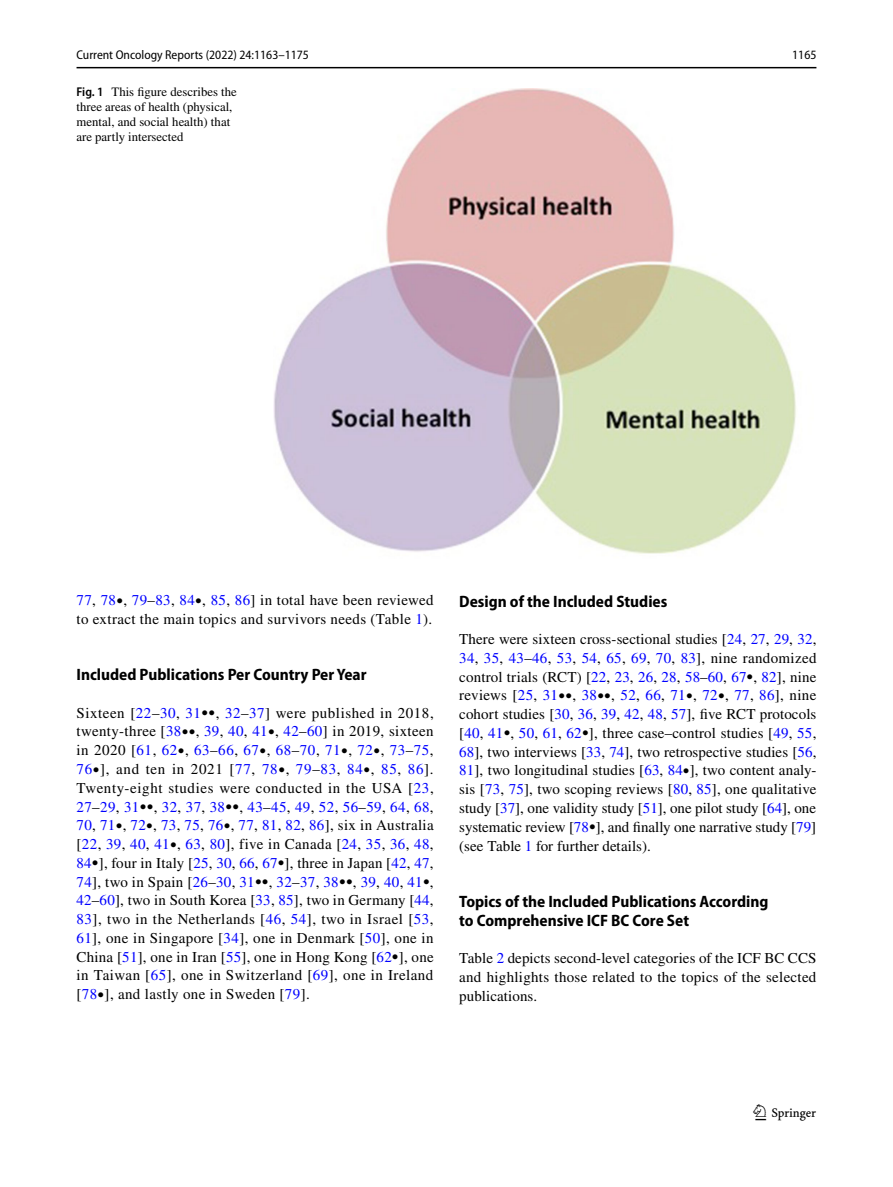
<style>
.page{position:relative;width:893px;height:1187px;background:#fff}
.page>*{position:absolute;margin:0;border:0;box-sizing:border-box;transform-origin:0 0}
.t1{font:22.5px "Springnew Regular 3";color:#000}
.t2{font:700 semi-condensed 16.5px/18.8px "Myriad Pro";color:#000}
.t3{font:15px/18.8px "STIX";letter-spacing:.025em;color:#000;text-align:justify}
.t4{font:12.75px/15px "STIX";color:#000}
.t5{font:semi-condensed 12.75px "Myriad Pro";color:#000}
.s1{font-family:"Myriad Pro";font-weight:600;font-stretch:semi-condensed}
.s2{color:#00f}
.s3{font-size:12.75px}
</style>
<div class="page">
<hr style="left:77px;top:67px;width:739px;height:1px;background:#000">
<img style="left:273px;top:89px;width:523px;height:465px">
<p class="t5" style="left:77px;top:48px;width:234px">Current Oncology Reports (2022) 24:1163–1175</p>
<p class="t5" style="left:792px;top:48px;width:26px">1165</p>
<p class="t4" style="left:77px;top:85px;width:162px"><span class="s1">Fig. 1</span> This figure describes the three areas of health (physical, mental, and social health) that are partly intersected</p>
<p class="t3" style="left:77px;top:591px;width:359px"><span class="s2">77</span>, <span class="s2">78</span><span class="s3">•</span>, <span class="s2">79</span>–<span class="s2">83</span>, <span class="s2">84</span><span class="s3">•</span>, <span class="s2">85</span>, <span class="s2">86</span>] in total have been reviewed to extract the main topics and survivors needs (Table <span class="s2">1</span>).</p>
<p class="t2" style="left:77px;top:665px;width:292px">Included Publications Per Country Per Year</p>
<p class="t3" style="left:77px;top:704px;width:359px">Sixteen [<span class="s2">22</span>–<span class="s2">30</span>, <span class="s2">31</span><span class="s3">••</span>, <span class="s2">32</span>–<span class="s2">37</span>] were published in 2018, twenty-three [<span class="s2">38</span><span class="s3">••</span>, <span class="s2">39</span>, <span class="s2">40</span>, <span class="s2">41</span><span class="s3">•</span>, <span class="s2">42</span>–<span class="s2">60</span>] in 2019, sixteen in 2020 [<span class="s2">61</span>, <span class="s2">62</span><span class="s3">•</span>, <span class="s2">63</span>–<span class="s2">66</span>, <span class="s2">67</span><span class="s3">•</span>, <span class="s2">68</span>–<span class="s2">70</span>, <span class="s2">71</span><span class="s3">•</span>, <span class="s2">72</span><span class="s3">•</span>, <span class="s2">73</span>–<span class="s2">75</span>, <span class="s2">76</span><span class="s3">•</span>], and ten in 2021 [<span class="s2">77</span>, <span class="s2">78</span><span class="s3">•</span>, <span class="s2">79</span>–<span class="s2">83</span>, <span class="s2">84</span><span class="s3">•</span>, <span class="s2">85</span>, <span class="s2">86</span>].<br>Twenty-eight studies were conducted in the USA [<span class="s2">23</span>, <span class="s2">27</span>–<span class="s2">29</span>, <span class="s2">31</span><span class="s3">••</span>, <span class="s2">32</span>, <span class="s2">37</span>, <span class="s2">38</span><span class="s3">••</span>, <span class="s2">43</span>–<span class="s2">45</span>, <span class="s2">49</span>, <span class="s2">52</span>, <span class="s2">56</span>–<span class="s2">59</span>, <span class="s2">64</span>, <span class="s2">68</span>, <span class="s2">70</span>, <span class="s2">71</span><span class="s3">•</span>, <span class="s2">72</span><span class="s3">•</span>, <span class="s2">73</span>, <span class="s2">75</span>, <span class="s2">76</span><span class="s3">•</span>, <span class="s2">77</span>, <span class="s2">81</span>, <span class="s2">82</span>, <span class="s2">86</span>], six in Australia [<span class="s2">22</span>, <span class="s2">39</span>, <span class="s2">40</span>, <span class="s2">41</span><span class="s3">•</span>, <span class="s2">63</span>, <span class="s2">80</span>], five in Canada [<span class="s2">24</span>, <span class="s2">35</span>, <span class="s2">36</span>, <span class="s2">48</span>, <span class="s2">84</span><span class="s3">•</span>], four in Italy [<span class="s2">25</span>, <span class="s2">30</span>, <span class="s2">66</span>, <span class="s2">67</span><span class="s3">•</span>], three in Japan [<span class="s2">42</span>, <span class="s2">47</span>, <span class="s2">74</span>], two in Spain [<span class="s2">26</span>–<span class="s2">30</span>, <span class="s2">31</span><span class="s3">••</span>, <span class="s2">32</span>–<span class="s2">37</span>, <span class="s2">38</span><span class="s3">••</span>, <span class="s2">39</span>, <span class="s2">40</span>, <span class="s2">41</span><span class="s3">•</span>, <span class="s2">42</span>–<span class="s2">60</span>], two in South Korea [<span class="s2">33</span>, <span class="s2">85</span>], two in Germany [<span class="s2">44</span>, <span class="s2">83</span>], two in the Netherlands [<span class="s2">46</span>, <span class="s2">54</span>], two in Israel [<span class="s2">53</span>, <span class="s2">61</span>], one in Singapore [<span class="s2">34</span>], one in Denmark [<span class="s2">50</span>], one in China [<span class="s2">51</span>], one in Iran [<span class="s2">55</span>], one in Hong Kong [<span class="s2">62</span><span class="s3">•</span>], one in Taiwan [<span class="s2">65</span>], one in Switzerland [<span class="s2">69</span>], one in Ireland [<span class="s2">78</span><span class="s3">•</span>], and lastly one in Sweden [<span class="s2">79</span>].</p>
<p class="t2" style="left:459px;top:592px;width:210px">Design of the Included Studies</p>
<p class="t3" style="left:459px;top:630px;width:359px">There were sixteen cross-sectional studies [<span class="s2">24</span>, <span class="s2">27</span>, <span class="s2">29</span>, <span class="s2">32</span>, <span class="s2">34</span>, <span class="s2">35</span>, <span class="s2">43</span>–<span class="s2">46</span>, <span class="s2">53</span>, <span class="s2">54</span>, <span class="s2">65</span>, <span class="s2">69</span>, <span class="s2">70</span>, <span class="s2">83</span>], nine randomized control trials (RCT) [<span class="s2">22</span>, <span class="s2">23</span>, <span class="s2">26</span>, <span class="s2">28</span>, <span class="s2">58</span>–<span class="s2">60</span>, <span class="s2">67</span><span class="s3">•</span>, <span class="s2">82</span>], nine reviews [<span class="s2">25</span>, <span class="s2">31</span><span class="s3">••</span>, <span class="s2">38</span><span class="s3">••</span>, <span class="s2">52</span>, <span class="s2">66</span>, <span class="s2">71</span><span class="s3">•</span>, <span class="s2">72</span><span class="s3">•</span>, <span class="s2">77</span>, <span class="s2">86</span>], nine cohort studies [<span class="s2">30</span>, <span class="s2">36</span>, <span class="s2">39</span>, <span class="s2">42</span>, <span class="s2">48</span>, <span class="s2">57</span>], five RCT protocols [<span class="s2">40</span>, <span class="s2">41</span><span class="s3">•</span>, <span class="s2">50</span>, <span class="s2">61</span>, <span class="s2">62</span><span class="s3">•</span>], three case–control studies [<span class="s2">49</span>, <span class="s2">55</span>, <span class="s2">68</span>], two interviews [<span class="s2">33</span>, <span class="s2">74</span>], two retrospective studies [<span class="s2">56</span>, <span class="s2">81</span>], two longitudinal studies [<span class="s2">63</span>, <span class="s2">84</span><span class="s3">•</span>], two content analy&shy;sis [<span class="s2">73</span>, <span class="s2">75</span>], two scoping reviews [<span class="s2">80</span>, <span class="s2">85</span>], one qualitative study [<span class="s2">37</span>], one validity study [<span class="s2">51</span>], one pilot study [<span class="s2">64</span>], one systematic review [<span class="s2">78</span><span class="s3">•</span>], and finally one narrative study [<span class="s2">79</span>] (see Table <span class="s2">1</span> for further details).</p>
<p class="t2" style="left:459px;top:892px;width:311px">Topics of the Included Publications According to Comprehensive ICF BC Core Set</p>
<p class="t3" style="left:459px;top:949px;width:359px">Table <span class="s2">2</span> depicts second-level categories of the ICF BC CCS and highlights those related to the topics of the selected publications.</p>
<h1 class="t1" style="left:755px;top:1104px;width:62px">1 3</h1>
</div>
